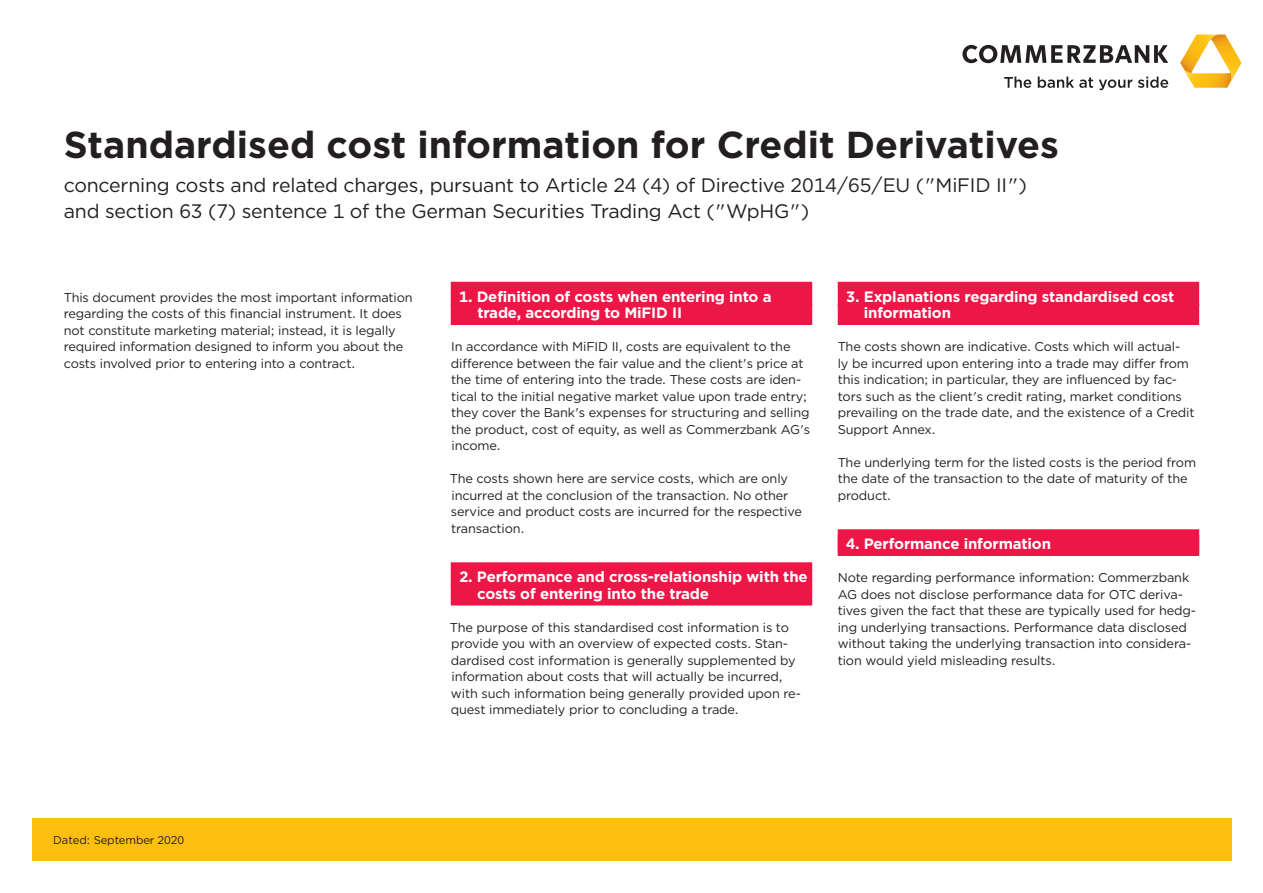
<style>
.page{position:relative;width:1263px;height:893px;background:#fff}
.page>*{position:absolute;margin:0;border:0;box-sizing:border-box;transform-origin:0 0}
.t1{font:700 37.5px "Gotham";color:#231f20}
.Fett{font:19.5px "Gotham";letter-spacing:-.01em;color:#231f20}
.A-Z{font:700 15px/16.5px "Gotham";letter-spacing:-.01em;color:#fff}
.Copy{font:12.75px/16.5px "Gotham";letter-spacing:-.01em;color:#231f20}
.t2{font:11.25px "Gotham";letter-spacing:-.01em;color:#231f20}
</style>
<div class="page">
<div style="left:32px;top:819px;width:1199px;height:42px;background:#fdbe12"></div>
<div style="left:838px;top:282px;width:361px;height:24px;background:#ed1747"></div>
<div style="left:838px;top:304px;width:361px;height:21px;background:#ed1747"></div>
<div style="left:838px;top:529px;width:361px;height:24px;background:#ed1747"></div>
<div style="left:838px;top:535px;width:361px;height:21px;background:#ed1747"></div>
<div style="left:451px;top:282px;width:361px;height:24px;background:#ed1747"></div>
<div style="left:451px;top:304px;width:361px;height:21px;background:#ed1747"></div>
<div style="left:451px;top:562px;width:361px;height:24px;background:#ed1747"></div>
<div style="left:451px;top:584px;width:361px;height:21px;background:#ed1747"></div>
<svg style="left:962px;top:45px;width:206px;height:18px"></svg>
<svg style="left:1180px;top:35px;width:61px;height:53px"></svg>
<svg style="left:1004px;top:77px;width:164px;height:13px"></svg>
<p class="t1" style="left:64px;top:119px;width:996px">Standardised cost information for Credit Derivatives</p>
<p class="Fett" style="left:64px;top:173px;width:965px">concerning costs and related charges, pursuant to Article 24 (4) of Directive 2014/65/EU ("MiFID II")</p>
<p class="Fett" style="left:64px;top:198px;width:747px">and section 63 (7) sentence 1 of the German Securities Trading Act ("WpHG")</p>
<p class="A-Z" style="left:477px;top:288px;width:296px;text-indent:-18px">1. Definition of costs when entering into a trade, according to MiFID II</p>
<p class="Copy" style="left:451px;top:338px;width:361px">In accordance with MiFID II, costs are equivalent to the difference between the fair value and the client's price at the time of entering into the trade. These costs are iden&shy;tical to the initial negative market value upon trade entry; they cover the Bank's expenses for structuring and selling the product, cost of equity, as well as Commerzbank AG's income.</p>
<p class="Copy" style="left:450px;top:470px;width:354px">The costs shown here are service costs, which are only incurred at the conclusion of the transaction. No other service and product costs are incurred for the respective transaction.</p>
<p class="A-Z" style="left:477px;top:568px;width:332px;text-indent:-18px">2. Performance and cross-relationship with the costs of entering into the trade</p>
<p class="Copy" style="left:450px;top:618px;width:353px">The purpose of this standardised cost information is to provide you with an overview of expected costs. Stan&shy;dardised cost information is generally supplemented by information about costs that will actually be incurred, with such information being generally provided upon re&shy;quest immediately prior to concluding a trade.</p>
<p class="Copy" style="left:64px;top:288px;width:350px">This document provides the most important information regarding the costs of this financial instrument. It does not constitute marketing material; instead, it is legally required information designed to inform you about the costs involved prior to entering into a contract.</p>
<p class="A-Z" style="left:864px;top:288px;width:312px;text-indent:-18px">3. Explanations regarding standardised cost information</p>
<p class="Copy" style="left:838px;top:338px;width:358px">The costs shown are indicative. Costs which will actual-<br>ly be incurred upon entering into a trade may differ from this indication; in particular, they are influenced by fac&shy;tors such as the client's credit rating, market conditions prevailing on the trade date, and the existence of a Credit Support Annex.</p>
<p class="Copy" style="left:838px;top:453px;width:360px">The underlying term for the listed costs is the period from the date of the transaction to the date of maturity of the product.</p>
<p class="A-Z" style="left:846px;top:535px;width:206px">4. Performance information</p>
<p class="Copy" style="left:838px;top:569px;width:360px">Note regarding performance information: Commerzbank AG does not disclose performance data for OTC deriva&shy;tives given the fact that these are typically used for hedg&shy;ing underlying transactions. Performance data disclosed without taking the underlying transaction into considera&shy;tion would yield misleading results.</p>
<p class="t2" style="left:53px;top:833px;width:133px">Dated: September 2020</p>
</div>
